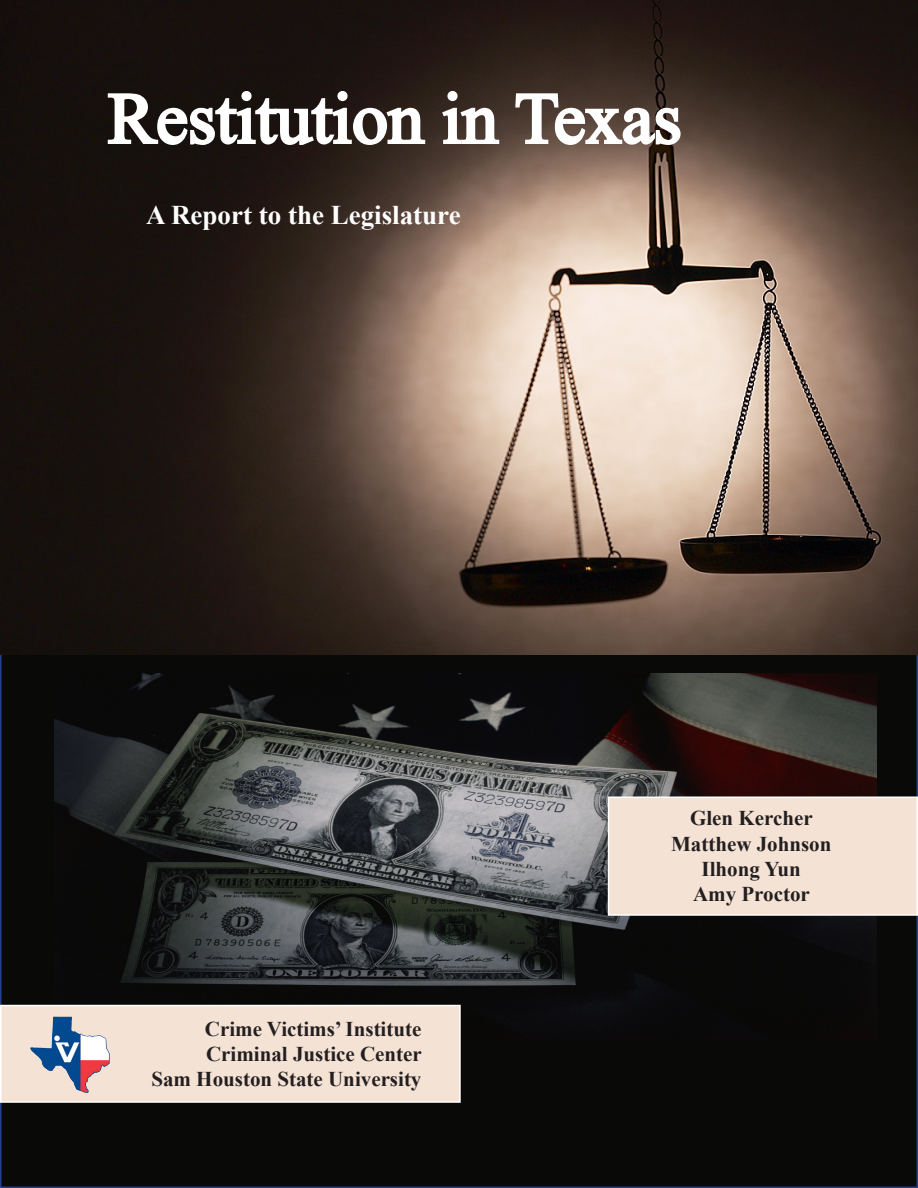
<style>
.page{position:relative;width:918px;height:1188px;background:#fff}
.page>*{position:absolute;margin:0;border:0;box-sizing:border-box;transform-origin:0 0}
.Body_Text_A{font:72px "Times New Roman";color:#fff}
.t1{font:700 27px "Times New Roman";color:#fff}
.t2{font:700 21px "Times New Roman";color:#231f20}
</style>
<div class="page">
<div style="left:1px;top:593px;width:916px;height:594px;background:#090907"></div>
<img style="left:0;top:0;width:918px;height:655px">
<svg style="left:106px;top:89px;width:321px;height:58px"></svg>
<svg style="left:440px;top:89px;width:61px;height:56px"></svg>
<svg style="left:514px;top:92px;width:168px;height:55px"></svg>
<img style="left:54px;top:673px;width:823px;height:360px">
<div style="left:609px;top:797px;width:308px;height:118px;background:#f4e2d4"></div>
<div style="left:608px;top:796px;width:310px;height:120px;border:2px solid #fff"></div>
<div style="left:1px;top:1006px;width:459px;height:96px;background:#f4e2d4"></div>
<div style="left:0;top:1005px;width:461px;height:98px;border:2px solid #fff"></div>
<img style="left:44px;top:1031px;width:66px;height:62px">
<p class="Body_Text_A" style="left:108px;top:70px;width:575px">Restitution in Texas</p>
<p class="t1" style="left:146px;top:197px;width:316px">A Report to the Legislature</p>
<p class="t2" style="left:205px;top:1014px;width:218px">Crime Victims’ Institute</p>
<p class="t2" style="left:206px;top:1039px;width:217px">Criminal Justice Center</p>
<p class="t2" style="left:151px;top:1065px;width:272px">Sam Houston State University</p>
<p class="t2" style="left:690px;top:804px;width:124px">Glen Kercher</p>
<p class="t2" style="left:671px;top:829px;width:162px">Matthew Johnson</p>
<p class="t2" style="left:702px;top:854px;width:101px">Ilhong Yun</p>
<p class="t2" style="left:693px;top:879px;width:118px">Amy Proctor</p>
</div>
